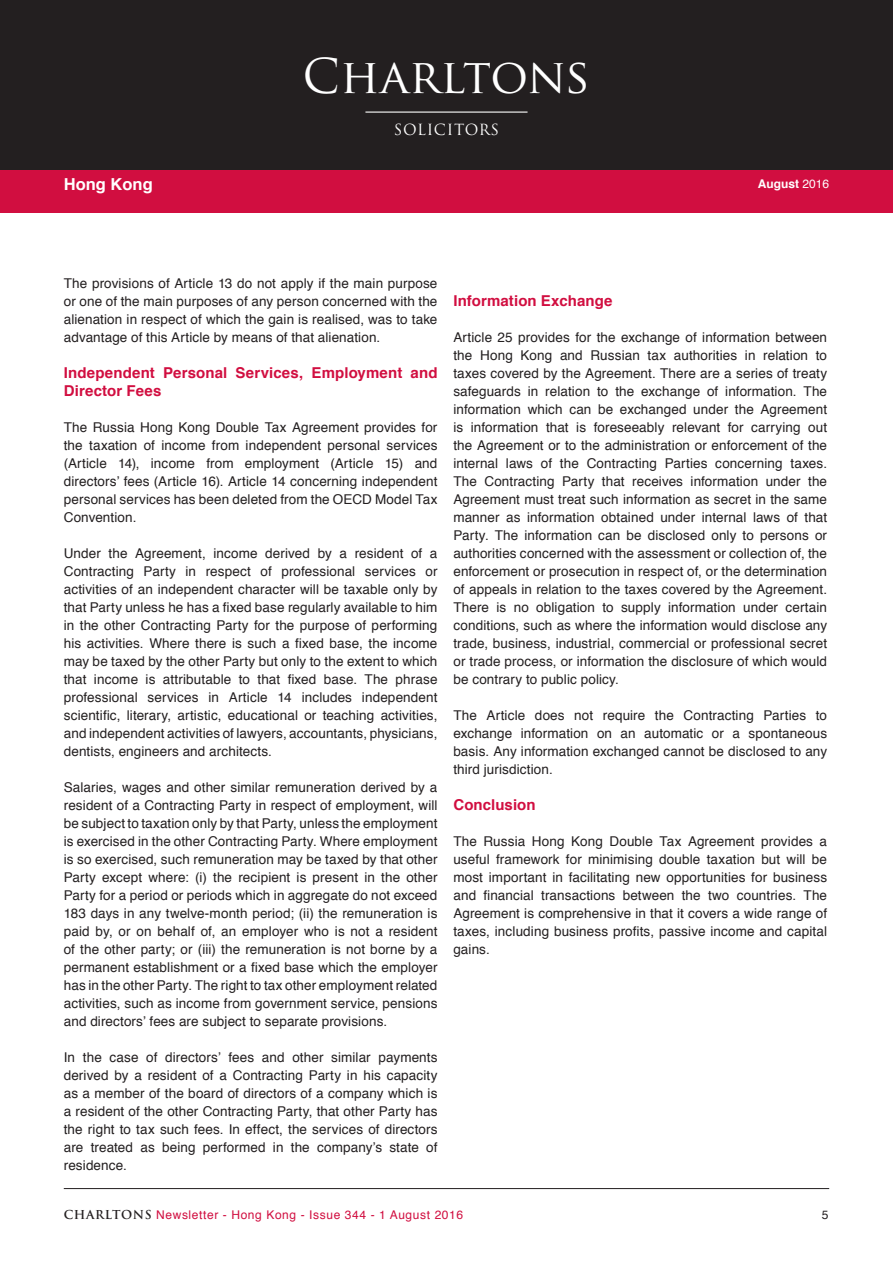
<style>
.page{position:relative;width:893px;height:1263px;background:#fff}
.page>*{position:absolute;margin:0;border:0;box-sizing:border-box;transform-origin:0 0}
.t1{font:46.8px "Trajan Pro";color:#fff}
.t2{font:700 16.5px "Helvetica";color:#fff}
.body__Subtitle_1{font:700 15px/18px "Helvetica";letter-spacing:.005em;color:#d10e40}
.t3{font:15px "Trajan Pro";letter-spacing:.04em;color:#fff}
.body_text{font:13.5px/18px "Helvetica";letter-spacing:.01em;color:#231f20;text-align:justify}
.t4{font:12px "Helvetica";letter-spacing:.05em;color:#d10e40}
.t5{font:700 12px "Helvetica";color:#fff}
.t6{font:12px "Helvetica";color:#231f20}
.s1{font-weight:400}
.s2{font-family:"Trajan Pro";font-weight:700;color:#231f20}
</style>
<div class="page">
<div style="left:0;top:194px;width:893px;height:19px;background:#d10e40"></div>
<hr style="left:64px;top:1188px;width:765px;height:1px;background:#231f20">
<div style="left:0;top:0;width:893px;height:170px;background:#231f20"></div>
<div style="left:0;top:170px;width:893px;height:32px;background:#d10e40"></div>
<hr style="left:365px;top:112px;width:162px;height:1px;background:#fff">
<p class="t2" style="left:64px;top:171px;width:90px">Hong Kong</p>
<h1 class="t1" style="left:303px;top:47px;width:289px">Charltons</h1>
<p class="t3" style="left:394px;top:120px;width:107px">SOLICITORS</p>
<p class="t5" style="left:758px;top:174px;width:73px">August <span class="s1">2016</span></p>
<p class="body_text" style="left:64px;top:275px;width:375px">The provisions of Article 13 do not apply if the main purpose or one of the main purposes of any person concerned with the alienation in respect of which the gain is realised, was to take advantage of this Article by means of that alienation.</p>
<p class="body__Subtitle_1" style="left:64px;top:364px;width:375px">Independent Personal Services, Employment and<br>Director Fees</p>
<p class="body_text" style="left:64px;top:419px;width:375px">The Russia Hong Kong Double Tax Agreement provides for the taxation of income from independent personal services (Article 14), income from employment (Article 15) and directors’ fees (Article 16). Article 14 concerning independent personal services has been deleted from the OECD Model Tax Convention.</p>
<p class="body_text" style="left:64px;top:545px;width:375px">Under the Agreement, income derived by a resident of a Contracting Party in respect of professional services or activities of an independent character will be taxable only by that Party unless he has a fixed base regularly available to him in the other Contracting Party for the purpose of performing his activities. Where there is such a fixed base, the income may be taxed by the other Party but only to the extent to which that income is attributable to that fixed base. The phrase professional services in Article 14 includes independent scientific, literary, artistic, educational or teaching activities, and independent activities of lawyers, accountants, physicians, dentists, engineers and architects.</p>
<p class="body_text" style="left:64px;top:779px;width:375px">Salaries, wages and other similar remuneration derived by a resident of a Contracting Party in respect of employment, will be subject to taxation only by that Party, unless the employment is exercised in the other Contracting Party. Where employment is so exercised, such remuneration may be taxed by that other Party except where: (i) the recipient is present in the other Party for a period or periods which in aggregate do not exceed 183 days in any twelve-month period; (ii) the remuneration is paid by, or on behalf of, an employer who is not a resident of the other party; or (iii) the remuneration is not borne by a permanent establishment or a fixed base which the employer has in the other Party. The right to tax other employment related activities, such as income from government service, pensions and directors’ fees are subject to separate provisions.</p>
<p class="body_text" style="left:64px;top:1049px;width:375px">In the case of directors’ fees and other similar payments derived by a resident of a Contracting Party in his capacity as a member of the board of directors of a company which is a resident of the other Contracting Party, that other Party has the right to tax such fees. In effect, the services of directors are treated as being performed in the company’s state of residence.</p>
<p class="body__Subtitle_1" style="left:453px;top:292px;width:161px">Information Exchange</p>
<p class="body_text" style="left:453px;top:329px;width:375px">Article 25 provides for the exchange of information between the Hong Kong and Russian tax authorities in relation to taxes covered by the Agreement. There are a series of treaty safeguards in relation to the exchange of information. The information which can be exchanged under the Agreement is information that is foreseeably relevant for carrying out the Agreement or to the administration or enforcement of the internal laws of the Contracting Parties concerning taxes.<br>The Contracting Party that receives information under the Agreement must treat such information as secret in the same manner as information obtained under internal laws of that Party. The information can be disclosed only to persons or authorities concerned with the assessment or collection of, the enforcement or prosecution in respect of, or the determination of appeals in relation to the taxes covered by the Agreement.<br>There is no obligation to supply information under certain conditions, such as where the information would disclose any trade, business, industrial, commercial or professional secret or trade process, or information the disclosure of which would be contrary to public policy.</p>
<p class="body_text" style="left:453px;top:707px;width:375px">The Article does not require the Contracting Parties to exchange information on an automatic or a spontaneous basis. Any information exchanged cannot be disclosed to any third jurisdiction.</p>
<p class="body__Subtitle_1" style="left:453px;top:796px;width:84px">Conclusion</p>
<p class="body_text" style="left:453px;top:833px;width:375px">The Russia Hong Kong Double Tax Agreement provides a useful framework for minimising double taxation but will be most important in facilitating new opportunities for business and financial transactions between the two countries. The Agreement is comprehensive in that it covers a wide range of taxes, including business profits, passive income and capital gains.</p>
<p class="t4" style="left:64px;top:1206px;width:401px"><span class="s2">CHARLTONS</span> Newsletter - Hong Kong - Issue 344 - 1 August 2016</p>
<p class="t6" style="left:822px;top:1206px;width:8px">5</p>
</div>
